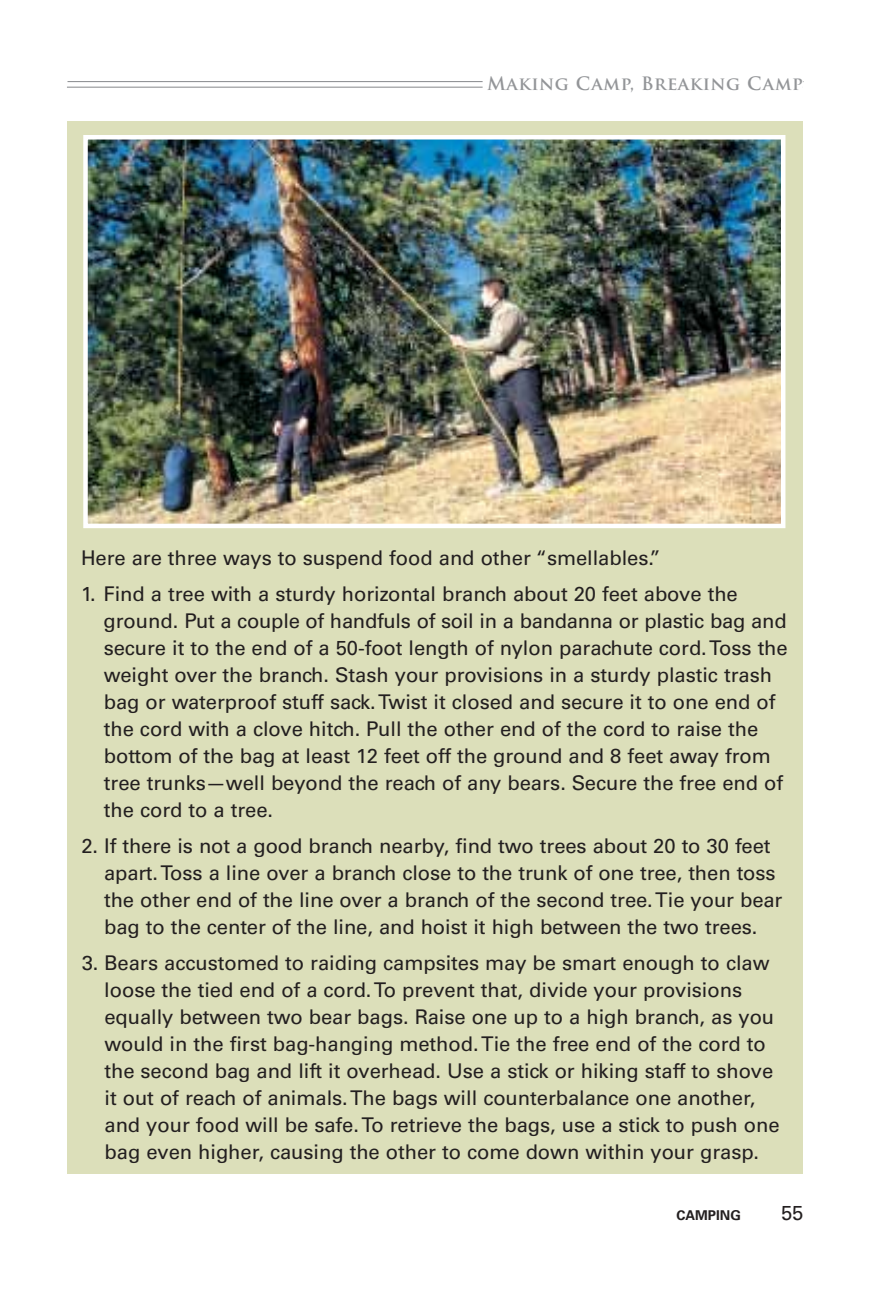
<style>
.page{position:relative;width:871px;height:1296px;background:#fff}
.page>*{position:absolute;margin:0;border:0;box-sizing:border-box;transform-origin:0 0}
.t1{font:20.25px/27px "Univers";letter-spacing:-.005em;color:#231f20}
.t2{font:700 18px "Trajan Pro";letter-spacing:.03em;color:#939598}
.t3{font:700 13.5px "Univers";color:#231f20}
.s1{color:#fff}
</style>
<div class="page">
<hr style="left:67px;top:87px;width:736px;height:1px;background:#939598">
<hr style="left:68px;top:81px;width:735px;height:1px;background:#939598">
<div style="left:482px;top:68px;width:321px;height:31px;background:#fff"></div>
<div style="left:68px;top:122px;width:735px;height:1052px;background:#dcdfba"></div>
<img style="left:88px;top:140px;width:692px;height:383px">
<div style="left:83px;top:135px;width:702px;height:393px;border:4px solid #fff"></div>
<p class="t2" style="left:482px;top:72px;width:322px"><span class="s1">.</span>Making Camp, Breaking Camp</p>
<p class="t1" style="left:81px;top:544px;width:581px">Here are three ways to suspend food and other “smellables.”</p>
<p class="t1" style="left:104px;top:580px;width:686px;text-indent:-23px">1. Find a tree with a sturdy horizontal branch about 20 feet above the ground. Put a couple of handfuls of soil in a bandanna or plastic bag and secure it to the end of a 50-foot length of nylon parachute cord.Toss the weight over the branch. Stash your -provisions in a sturdy plastic trash bag or waterproof stuff sack.Twist it closed and secure it to one end of the cord with a clove hitch. Pull the other end of the cord to raise the bottom of the bag at least 12 feet off the ground and 8 feet away from tree trunks—well beyond the reach of any bears. Secure the free end of the cord to a tree.</p>
<p class="t1" style="left:104px;top:832px;width:680px;text-indent:-23px">2. If there is not a good branch nearby, find two trees about 20 to 30 feet apart.Toss a line over a branch close to the trunk of one tree, then toss the other end of the line over a branch of the second tree.Tie your bear bag to the center of the line, and hoist it high between the two trees.</p>
<p class="t1" style="left:104px;top:949px;width:677px;text-indent:-23px">3. Bears accustomed to raiding campsites may be smart enough to claw loose the tied end of a cord.To prevent that, divide your provisions equally between two bear bags. Raise one up to a high branch, as you would in the first bag-hanging method.Tie the free end of the cord to the second bag and lift it overhead. Use a stick or hiking staff to shove it out of reach of animals.The bags will counterbalance one another, and your food will be safe.To retrieve the bags, use a stick to push one bag even higher, causing the other to come down within your grasp.</p>
<p class="t3" style="left:676px;top:1207px;width:66px">CAMPING</p>
<p class="t1" style="left:781px;top:1199px;width:24px">55</p>
</div>
